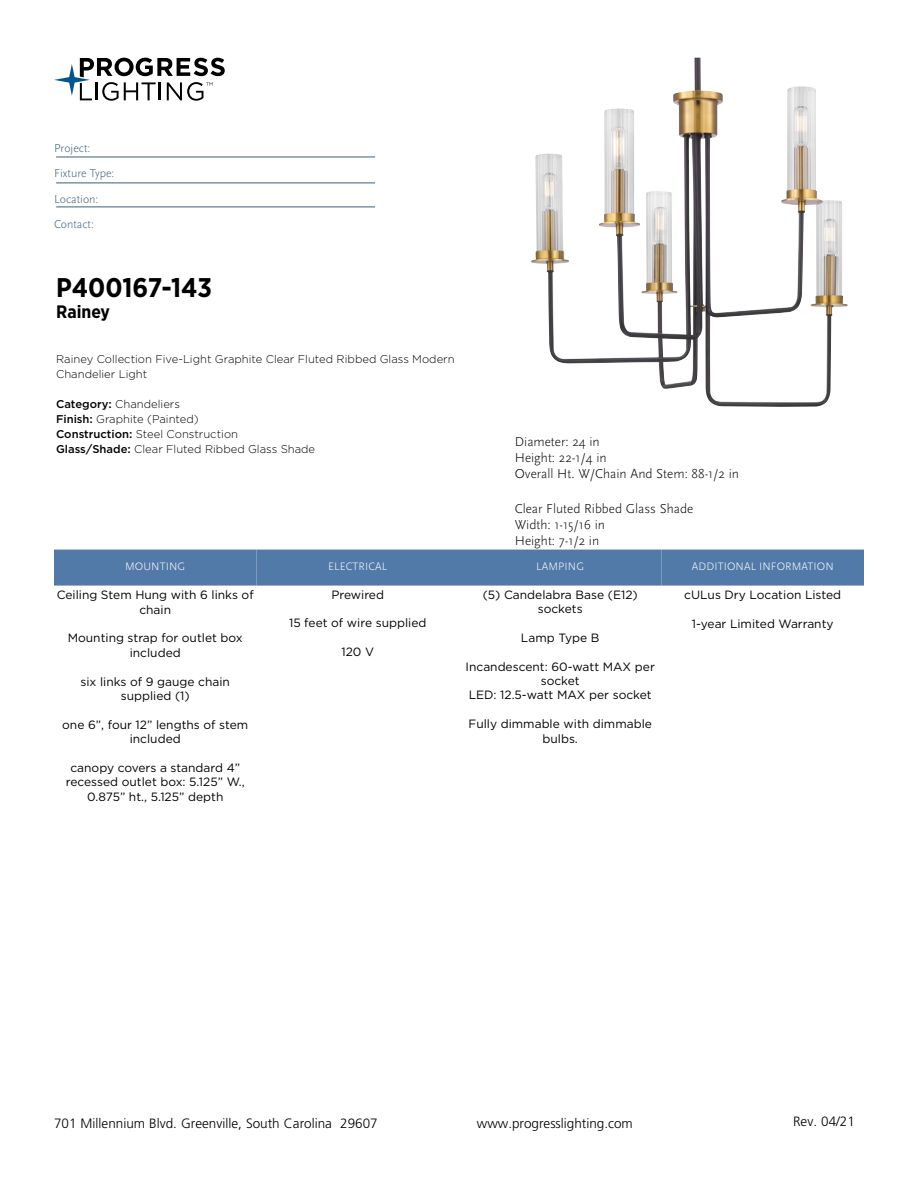
<style>
.page{position:relative;width:918px;height:1188px;background:#fff}
.page>*{position:absolute;margin:0;border:0;box-sizing:border-box;transform-origin:0 0}
.t1{font:700 27px "Gotham Narrow";color:#000}
.t2{font:700 18px "Gotham Narrow";color:#000}
.t3{font:300 13.5px/16.2px "Scala Sans Pro";color:#000}
.t4{font:300 13.5px "Frutiger LT Std";color:#000}
.t5{font:12px/14.4px "Gotham";color:#000;text-align:center}
.t6{font:300 12px/25.5px "Scala Sans Pro";color:#3b5e7b}
.t7{font:300 11.25px/15px "Gotham";color:#000}
.t8{font:300 11.25px "Scala Sans Pro";letter-spacing:.01em;color:#fff}
.s1{font-weight:500}
</style>
<div class="page">
<svg style="left:54px;top:58px;width:171px;height:43px"></svg>
<hr style="left:56px;top:157px;width:319px;height:1px;background:#3b5e7b">
<hr style="left:56px;top:183px;width:319px;height:1px;background:#3b5e7b">
<hr style="left:56px;top:207px;width:319px;height:1px;background:#3b5e7b">
<img style="left:531px;top:58px;width:178px;height:342px">
<div style="left:54px;top:550px;width:202px;height:36px;background:#527aa8"></div>
<div style="left:256px;top:550px;width:203px;height:36px;background:#527aa8"></div>
<div style="left:459px;top:550px;width:203px;height:36px;background:#527aa8"></div>
<div style="left:662px;top:550px;width:202px;height:36px;background:#527aa8"></div>
<p class="t6" style="left:54px;top:135px;width:62px">Project:<br>Fixture Type:<br>Location:<br>Contact:</p>
<h1 class="t1" style="left:56px;top:271px;width:157px">P400167-143</h1>
<h2 class="t2" style="left:56px;top:301px;width:56px">Rainey</h2>
<p class="t7" style="left:56px;top:352px;width:400px">Rainey Collection Five-Light Graphite Clear Fluted Ribbed Glass Modern<br>Chandelier Light</p>
<p class="t7" style="left:56px;top:397px;width:261px"><span class="s1">Category:</span> Chandeliers<br><span class="s1">Finish:</span> Graphite (Painted)<br><span class="s1">Construction:</span> Steel Construction <span class="s1">Glass/Shade:</span> Clear Fluted Ribbed Glass Shade</p>
<p class="t8" style="left:125px;top:560px;width:62px">MOUNTING</p>
<p class="t5" style="left:57px;top:588px;width:199px">Ceiling Stem Hung with 6 links of chain</p>
<p class="t5" style="left:68px;top:631px;width:177px">Mounting strap for outlet box included</p>
<p class="t5" style="left:80px;top:674px;width:151px">six links of 9 gauge chain supplied (1)</p>
<p class="t5" style="left:62px;top:717px;width:188px">one 6”, four 12” lengths of stem included</p>
<p class="t5" style="left:66px;top:760px;width:180px">canopy covers a standard 4” recessed outlet box: 5.125” W.,<br>0.875” ht., 5.125” depth</p>
<p class="t8" style="left:328px;top:560px;width:61px">ELECTRICAL</p>
<p class="t5" style="left:331px;top:587px;width:54px">Prewired</p>
<p class="t5" style="left:289px;top:616px;width:139px">15 feet of wire supplied</p>
<p class="t5" style="left:341px;top:645px;width:34px">120 V</p>
<p class="t3" style="left:515px;top:433px;width:226px">Diameter: 24 in<br>Height: 22-1/4 in<br>Overall Ht. W/Chain And Stem: 88-1/2 in</p>
<p class="t3" style="left:515px;top:501px;width:180px">Clear Fluted Ribbed Glass Shade<br>Width: 1-15/16 in<br>Height: 7-1/2 in</p>
<p class="t8" style="left:536px;top:560px;width:49px">LAMPING</p>
<p class="t5" style="left:483px;top:587px;width:157px">(5) Candelabra Base (E12) sockets</p>
<p class="t5" style="left:521px;top:630px;width:80px">Lamp Type B</p>
<p class="t5" style="left:466px;top:659px;width:191px">Incandescent: 60-watt MAX per socket<br>LED: 12.5-watt MAX per socket</p>
<p class="t5" style="left:469px;top:717px;width:185px">Fully dimmable with dimmable bulbs.</p>
<p class="t8" style="left:692px;top:560px;width:143px">ADDITIONAL INFORMATION</p>
<p class="t5" style="left:684px;top:588px;width:159px">cULus Dry Location Listed</p>
<p class="t5" style="left:692px;top:616px;width:143px">1-year Limited Warranty</p>
<p class="t4" style="left:54px;top:1115px;width:325px">701 Millennium Blvd. Greenville, South Carolina 29607</p>
<p class="t4" style="left:477px;top:1115px;width:158px">www.progresslighting.com</p>
<p class="t4" style="left:793px;top:1114px;width:63px">Rev. 04/21</p>
</div>
